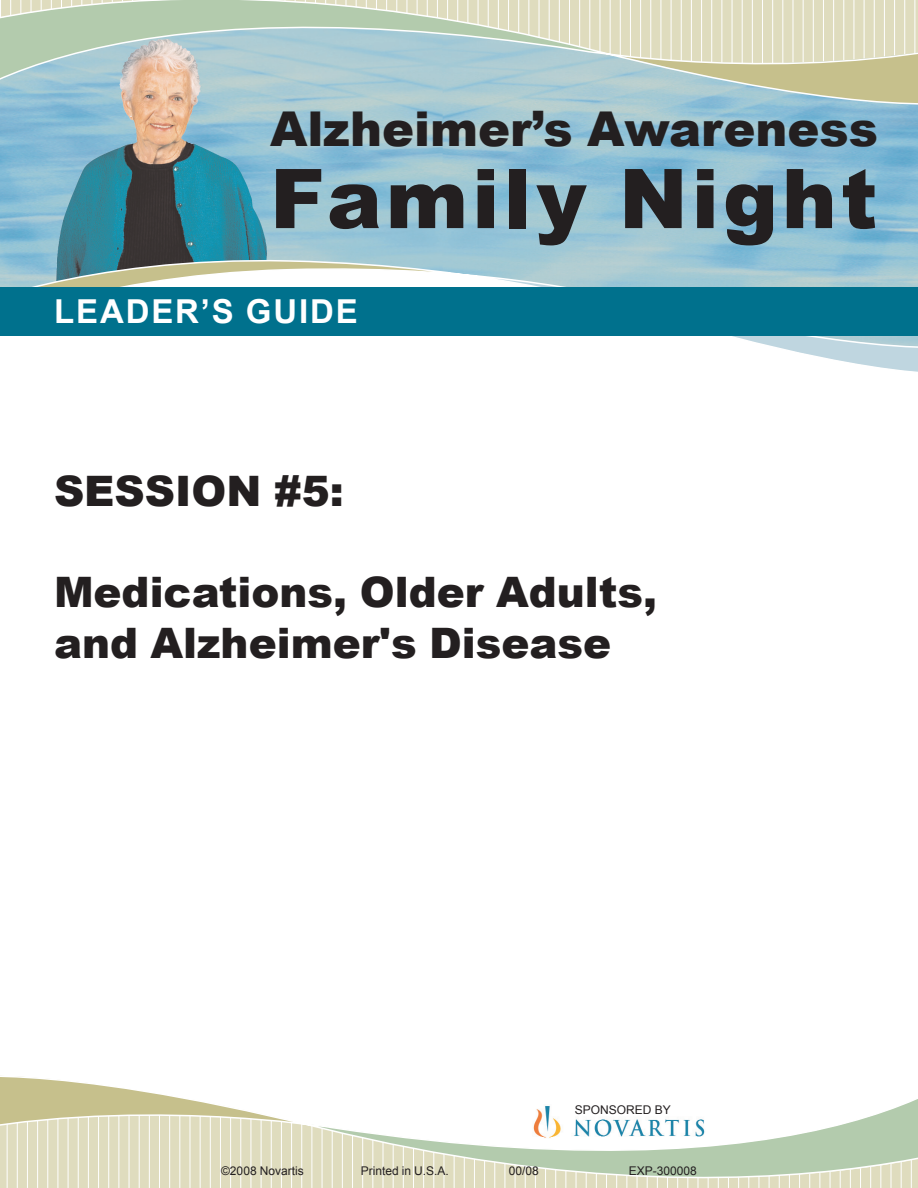
<style>
.page{position:relative;width:918px;height:1188px;background:#fff}
.page>*{position:absolute;margin:0;border:0;box-sizing:border-box;transform-origin:0 0}
.t1{font:900 82.5px "Arial";letter-spacing:.045em;color:#231f20}
.t2{font:900 48px "Arial";color:#231f20}
.t3{font:900 42px/50.8px "Arial";color:#231f20}
.t4{font:700 33px "Arial";letter-spacing:.055em;color:#fff}
.t5{font:12px "Arial";color:#231f20}
</style>
<div class="page">
<img style="left:0;top:137px;width:918px;height:119px">
<svg style="left:0;top:0;width:918px;height:137px;background:#b8ccc6"></svg>
<svg style="left:0;top:256px;width:918px;height:116px"></svg>
<svg style="left:0;top:1075px;width:918px;height:113px"></svg>
<div style="left:0;top:287px;width:918px;height:48px;background:#00718d"></div>
<p class="t2" style="left:270px;top:94px;width:610px">Alzheimer’s Awareness</p>
<h1 class="t1" style="left:270px;top:139px;width:609px">Family Night</h1>
<p class="t4" style="left:54px;top:289px;width:305px">LEADER’S GUIDE</p>
<p class="t3" style="left:54px;top:464px;width:291px">SESSION #5:</p>
<p class="t3" style="left:54px;top:565px;width:605px">Medications, Older Adults, and Alzheimer's Disease</p>
<p class="t5" style="left:575px;top:1102px;width:98px">SPONSORED BY</p>
<p class="t5" style="left:221px;top:1163px;width:84px">©2008 Novartis</p>
<p class="t5" style="left:361px;top:1163px;width:90px">Printed in U.S.A.</p>
<p class="t5" style="left:509px;top:1163px;width:32px">00/08</p>
<p class="t5" style="left:629px;top:1163px;width:70px">EXP-300008</p>
</div>
